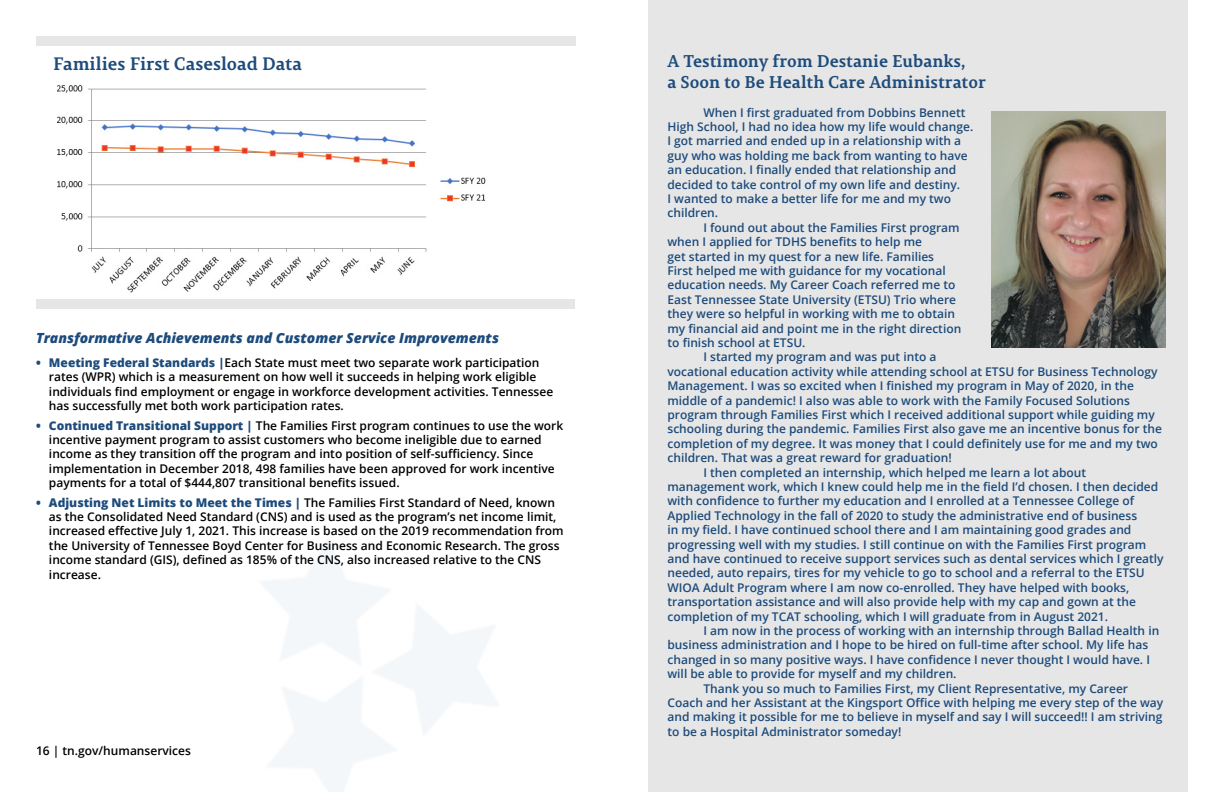
<style>
.page{position:relative;width:1224px;height:792px;background:#fff}
.page>*{position:absolute;margin:0;border:0;box-sizing:border-box;transform-origin:0 0}
.t1{font:700 18px "Permian Slab Serif Typeface";color:#1d4b7b}
.t2{font:700 17px/20.4px "Permian Slab Serif Typeface";color:#1d4b7b}
.t3{font:italic 800 14px "Open Sans";color:#1d4b7b}
.t4{font:600 12px/14.4px "Open Sans";color:#1d4b7b}
.t5{font:600 12px/14.4px "Open Sans";color:#000}
.s1{font-weight:800;color:#1d4b7b}
</style>
<div class="page">
<div style="left:648px;top:0;width:540px;height:792px;background:#e6e6e6"></div>
<img style="left:57px;top:85px;width:429px;height:208px">
<div style="left:36px;top:299px;width:539px;height:9px;background:#e6e6e6"></div>
<div style="left:36px;top:36px;width:540px;height:9px;background:#e6e6e6"></div>
<img style="left:992px;top:111px;width:174px;height:236px">
<h1 class="t1" style="left:53px;top:48px;width:251px">Families First Casesload Data</h1>
<h2 class="t2" style="left:668px;top:50px;width:320px">A Testimony from Destanie Eubanks,<br>a Soon to Be Health Care Administrator</h2>
<p class="t4" style="left:668px;top:105px;width:307px;text-indent:36px">When I first graduated from Dobbins Bennett High School, I had no idea how my life would change.<br>I got married and ended up in a relationship with a guy who was holding me back from wanting to have an education. I finally ended that relationship and decided to take control of my own life and destiny.<br>I wanted to make a better life for me and my two children.</p>
<p class="t4" style="left:704px;top:220px;width:258px">I found out about the Families First program</p>
<p class="t4" style="left:668px;top:234px;width:256px">when I applied for TDHS benefits to help me</p>
<p class="t4" style="left:668px;top:249px;width:268px">get started in my quest for a new life. Families</p>
<p class="t4" style="left:668px;top:263px;width:280px">First helped me with guidance for my vocational</p>
<p class="t4" style="left:668px;top:278px;width:290px">education needs. My Career Coach referred me to</p>
<p class="t4" style="left:668px;top:292px;width:290px">East Tennessee State University (ETSU) Trio where</p>
<p class="t4" style="left:668px;top:306px;width:289px">they were so helpful in working with me to obtain</p>
<p class="t4" style="left:668px;top:321px;width:295px">my financial aid and point me in the right direction</p>
<p class="t4" style="left:668px;top:335px;width:140px">to finish school at ETSU.</p>
<p class="t4" style="left:704px;top:350px;width:235px">I started my program and was put into a</p>
<p class="t4" style="left:668px;top:364px;width:491px">vocational education activity while attending school at ETSU for Business Technology</p>
<p class="t4" style="left:668px;top:378px;width:468px">Management. I was so excited when I finished my program in May of 2020, in the</p>
<p class="t4" style="left:668px;top:393px;width:464px">middle of a pandemic! I also was able to work with the Family Focused Solutions</p>
<p class="t4" style="left:668px;top:407px;width:489px">program through Families First which I received additional support while guiding my</p>
<p class="t4" style="left:668px;top:422px;width:496px">schooling during the pandemic. Families First also gave me an incentive bonus for the</p>
<p class="t4" style="left:668px;top:436px;width:492px">completion of my degree. It was money that I could definitely use for me and my two</p>
<p class="t4" style="left:668px;top:450px;width:286px">children. That was a great reward for graduation!</p>
<p class="t4" style="left:704px;top:465px;width:384px">I then completed an internship, which helped me learn a lot about</p>
<p class="t4" style="left:668px;top:479px;width:492px">management work, which I knew could help me in the field I’d chosen. I then decided</p>
<p class="t4" style="left:668px;top:494px;width:468px">with confidence to further my education and I enrolled at a Tennessee College of</p>
<p class="t4" style="left:668px;top:508px;width:471px">Applied Technology in the fall of 2020 to study the administrative end of business</p>
<p class="t4" style="left:668px;top:522px;width:465px">in my field. I have continued school there and I am maintaining good grades and</p>
<p class="t4" style="left:668px;top:537px;width:480px">progressing well with my studies. I still continue on with the Families First program</p>
<p class="t4" style="left:668px;top:551px;width:498px">and have continued to receive support services such as dental services which I greatly</p>
<p class="t4" style="left:668px;top:566px;width:479px">needed, auto repairs, tires for my vehicle to go to school and a referral to the ETSU</p>
<p class="t4" style="left:668px;top:580px;width:463px">WIOA Adult Program where I am now co-enrolled. They have helped with books,</p>
<p class="t4" style="left:668px;top:594px;width:470px">transportation assistance and will also provide help with my cap and gown at the</p>
<p class="t4" style="left:668px;top:609px;width:442px">completion of my TCAT schooling, which I will graduate from in August 2021.</p>
<p class="t4" style="left:704px;top:623px;width:457px">I am now in the process of working with an internship through Ballad Health in</p>
<p class="t4" style="left:668px;top:638px;width:482px">business administration and I hope to be hired on full-time after school. My life has</p>
<p class="t4" style="left:668px;top:652px;width:484px">changed in so many positive ways. I have confidence I never thought I would have. I</p>
<p class="t4" style="left:668px;top:666px;width:291px">will be able to provide for myself and my children.</p>
<p class="t4" style="left:704px;top:681px;width:426px">Thank you so much to Families First, my Client Representative, my Career</p>
<p class="t4" style="left:668px;top:695px;width:497px">Coach and her Assistant at the Kingsport Office with helping me every step of the way</p>
<p class="t4" style="left:668px;top:710px;width:496px">and making it possible for me to believe in myself and say I will succeed!! I am striving</p>
<p class="t4" style="left:668px;top:724px;width:235px">to be a Hospital Administrator someday!</p>
<p class="t3" style="left:36px;top:327px;width:465px">Transformative Achievements and Customer Service Improvements</p>
<p class="t5" style="left:49px;top:355px;width:506px;text-indent:-13px"><span class="s1">• Meeting Federal Standards |</span>Each State must meet two separate work participation rates (WPR) which is a measurement on how well it succeeds in helping work eligible individuals find employment or engage in workforce development activities. Tennessee has successfully met both work participation rates.</p>
<p class="t5" style="left:49px;top:418px;width:516px;text-indent:-13px"><span class="s1">• Continued Transitional Support |</span> The Families First program continues to use the work incentive payment program to assist customers who become ineligible due to earned income as they transition off the program and into position of self-sufficiency. Since implementation in December 2018, 498 families have been approved for work incentive payments for a total of $444,807 transitional benefits issued.</p>
<p class="t5" style="left:49px;top:495px;width:516px;text-indent:-13px"><span class="s1">• Adjusting Net Limits to Meet the Times |</span> The Families First Standard of Need, known as the Consolidated Need Standard (CNS) and is used as the program’s net income limit, increased effective July 1, 2021. This increase is based on the 2019 recommendation from the University of Tennessee Boyd Center for Business and Economic Research. The gross income standard (GIS), defined as 185% of the CNS, also increased relative to the CNS increase.</p>
<p class="t5" style="left:36px;top:744px;width:156px">16 | tn.gov/humanservices</p>
</div>
